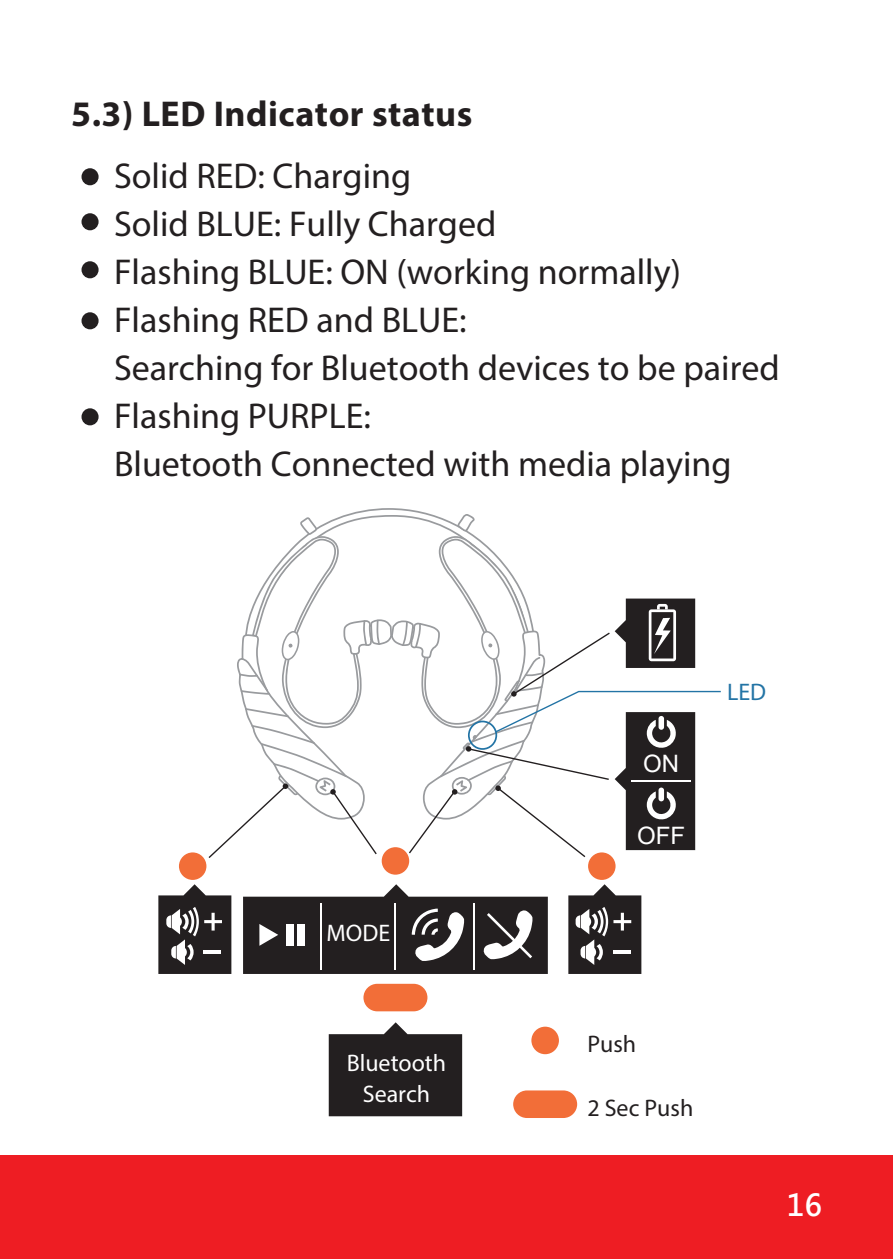
<style>
.page{position:relative;width:893px;height:1259px;background:#fff}
.page>*{position:absolute;margin:0;border:0;box-sizing:border-box;transform-origin:0 0}
.t1{font:36px/48px "Myriad Pro";color:#231f20}
.t2{font:700 36px "Myriad Pro";letter-spacing:.015em;color:#231f20}
.t3{font:700 30px "Microsoft Jheng Hei";color:#fff}
.t4{font:24px/30.9px "Myriad Pro";color:#fff;text-align:center}
.t5{font:24px "Myriad Pro";color:#231f20}
.t6{font:24px "Arial";color:#fff}
.t7{font:24px "Myriad Pro";color:#2374a5}
</style>
<div class="page">
<div style="left:0;top:1155px;width:893px;height:103px;background:#ee1d23"></div>
<div style="left:82px;top:168px;width:17px;height:17px;background:#231f20;border-radius:50%"></div>
<div style="left:82px;top:261px;width:17px;height:17px;background:#231f20;border-radius:50%"></div>
<div style="left:82px;top:213px;width:17px;height:17px;background:#231f20;border-radius:50%"></div>
<div style="left:82px;top:312px;width:17px;height:17px;background:#231f20;border-radius:50%"></div>
<div style="left:82px;top:408px;width:17px;height:17px;background:#231f20;border-radius:50%"></div>
<div style="left:179px;top:852px;width:27px;height:28px;background:#f26e38;border-radius:50%"></div>
<div style="left:382px;top:847px;width:27px;height:27px;background:#f26e38;border-radius:50%"></div>
<div style="left:588px;top:852px;width:28px;height:28px;background:#f26e38;border-radius:50%"></div>
<svg style="left:209px;top:508px;width:512px;height:350px"></svg>
<div style="left:363px;top:983px;width:64px;height:28px;background:#f26e38;border-radius:14px"></div>
<svg style="left:243px;top:884px;width:305px;height:90px"></svg>
<div style="left:286px;top:923px;width:8px;height:22px;background:#fff"></div>
<div style="left:297px;top:923px;width:7px;height:22px;background:#fff"></div>
<svg style="left:158px;top:884px;width:73px;height:90px"></svg>
<svg style="left:568px;top:884px;width:73px;height:90px"></svg>
<svg style="left:329px;top:1022px;width:133px;height:94px;background:#3d393a"></svg>
<div style="left:513px;top:1090px;width:64px;height:28px;background:#f26e38;border-radius:14px"></div>
<div style="left:531px;top:1026px;width:28px;height:28px;background:#f26e38;border-radius:50%"></div>
<p class="t2" style="left:71px;top:90px;width:403px">5.3) LED Indicator status</p>
<p class="t1" style="left:114px;top:151px;width:667px">Solid RED: Charging<br>Solid BLUE: Fully Charged<br>Flashing BLUE: ON (working normally)<br>Flashing RED and BLUE:<br>Searching for Bluetooth devices to be paired<br>Flashing PURPLE:<br>Bluetooth Connected with media playing</p>
<p class="t4" style="left:327px;top:916px;width:65px">MODE</p>
<p class="t4" style="left:347px;top:1047px;width:101px">Bluetooth<br>Search</p>
<p class="t6" style="left:643px;top:747px;width:37px">ON</p>
<p class="t6" style="left:637px;top:819px;width:49px">OFF</p>
<p class="t7" style="left:727px;top:677px;width:41px">LED</p>
<p class="t5" style="left:587px;top:1029px;width:50px">Push</p>
<p class="t5" style="left:587px;top:1093px;width:107px">2 Sec Push</p>
<p class="t3" style="left:787px;top:1186px;width:37px">16</p>
</div>
